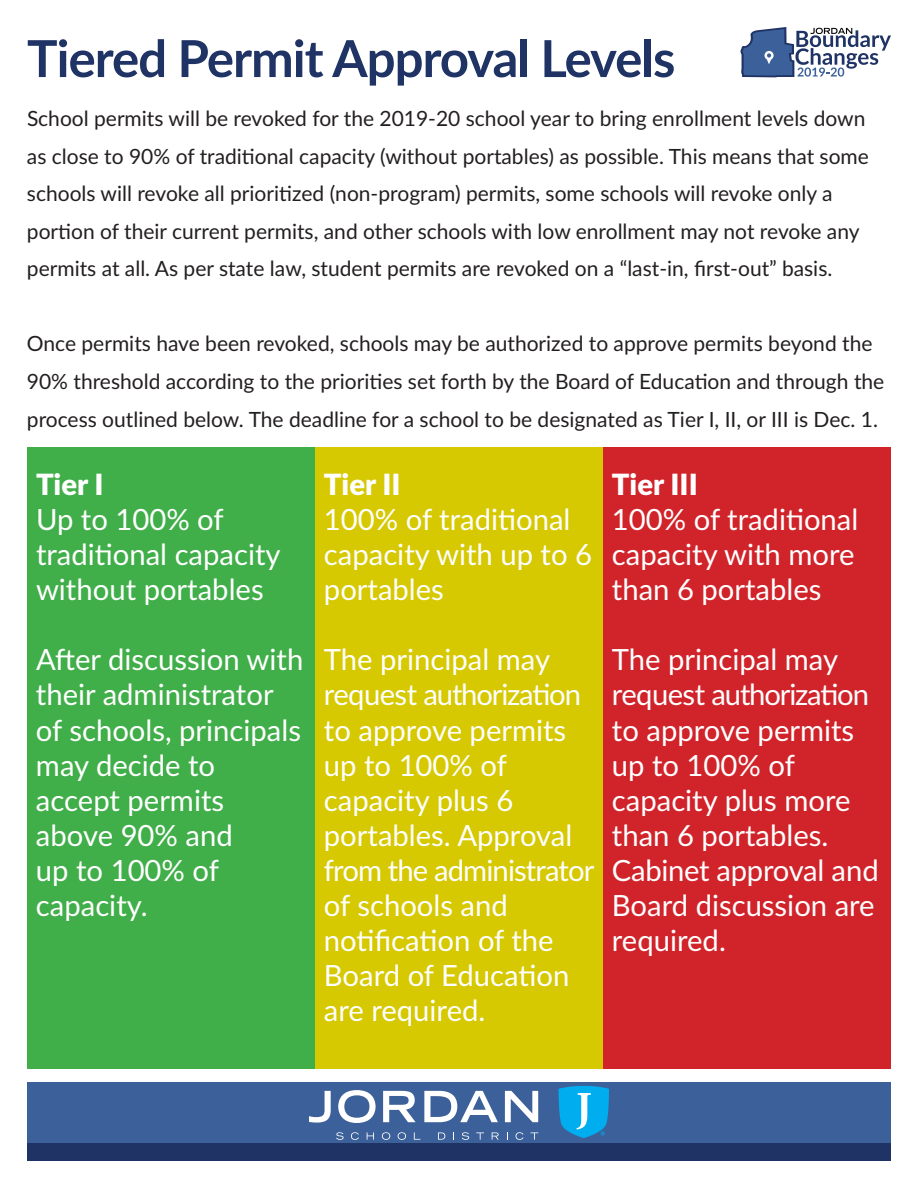
<style>
.page{position:relative;width:918px;height:1188px;background:#fff}
.page>*{position:absolute;margin:0;border:0;box-sizing:border-box;transform-origin:0 0}
.t1{font:700 51px "Lato";letter-spacing:-.02em;color:#1f3365}
.t2{font:29.25px/35.1px "Lato";color:#fff}
.t3{font:900 29.25px "Lato";color:#fff}
.t4{font:21px/37.5px "Lato";color:#231f20}
</style>
<div class="page">
<div style="left:27px;top:447px;width:288px;height:622px;background:#40ae49"></div>
<div style="left:315px;top:447px;width:288px;height:622px;background:#d6c801"></div>
<div style="left:603px;top:447px;width:288px;height:622px;background:#d1232a"></div>
<svg style="left:740px;top:27px;width:151px;height:50px"></svg>
<div style="left:27px;top:1083px;width:864px;height:60px;background:#3c609a"></div>
<svg style="left:309px;top:1091px;width:22px;height:32px"></svg>
<svg style="left:338px;top:1090px;width:38px;height:33px"></svg>
<svg style="left:383px;top:1091px;width:33px;height:31px"></svg>
<svg style="left:424px;top:1091px;width:74px;height:31px"></svg>
<svg style="left:505px;top:1091px;width:33px;height:31px"></svg>
<svg style="left:336px;top:1132px;width:8px;height:8px"></svg>
<svg style="left:351px;top:1132px;width:8px;height:8px"></svg>
<svg style="left:367px;top:1132px;width:7px;height:8px"></svg>
<svg style="left:382px;top:1132px;width:8px;height:8px"></svg>
<svg style="left:398px;top:1132px;width:8px;height:8px"></svg>
<svg style="left:414px;top:1132px;width:6px;height:8px"></svg>
<svg style="left:438px;top:1132px;width:7px;height:8px"></svg>
<svg style="left:462px;top:1132px;width:7px;height:8px"></svg>
<svg style="left:476px;top:1132px;width:8px;height:8px"></svg>
<svg style="left:492px;top:1132px;width:7px;height:8px"></svg>
<svg style="left:516px;top:1132px;width:7px;height:8px"></svg>
<svg style="left:531px;top:1132px;width:7px;height:8px"></svg>
<svg style="left:559px;top:1086px;width:50px;height:52px;background:#1ea9e4"></svg>
<div style="left:27px;top:1143px;width:864px;height:18px;background:#1f3365"></div>
<h1 class="t1" style="left:27px;top:21px;width:650px">Tiered Permit Approval Levels</h1>
<p class="t4" style="left:27px;top:99px;width:844px">School permits will be revoked for the 2019-20 school year to bring enrollment levels down as close to 90% of traditional capacity (without portables) as possible. This means that some schools will revoke all prioritized (non-program) permits, some schools will revoke only a portion of their current permits, and other schools with low enrollment may not revoke any permits at all. As per state law, student permits are revoked on a “last-in, first-out” basis.</p>
<p class="t4" style="left:27px;top:324px;width:859px">Once permits have been revoked, schools may be authorized to approve permits beyond the<br>90% threshold according to the priorities set forth by the Board of Education and through the process outlined below. The deadline for a school to be designated as Tier I, II, or III is Dec. 1.</p>
<h2 class="t3" style="left:36px;top:462px;width:69px">Tier I</h2>
<h2 class="t2" style="left:36px;top:501px;width:246px">Up to 100% of traditional capacity without portables</h2>
<h2 class="t2" style="left:36px;top:641px;width:269px">After discussion with their administrator of schools, principals may decide to accept permits above 90% and<br>up to 100% of capacity.</h2>
<h2 class="t3" style="left:324px;top:462px;width:78px">Tier II</h2>
<h2 class="t2" style="left:324px;top:501px;width:270px">100% of traditional capacity with up to 6 portables</h2>
<h2 class="t2" style="left:324px;top:641px;width:272px">The principal may request authorization to approve permits up to 100% of capacity plus 6 portables. Approval from the administrator of schools and notification of the<br>Board of Education are required.</h2>
<h2 class="t3" style="left:612px;top:462px;width:87px">Tier III</h2>
<h2 class="t2" style="left:612px;top:501px;width:248px">100% of traditional capacity with more than 6 portables</h2>
<h2 class="t2" style="left:612px;top:641px;width:268px">The principal may request authorization to approve permits up to 100% of capacity plus more than 6 portables.<br>Cabinet approval and<br>Board discussion are required.</h2>
</div>
